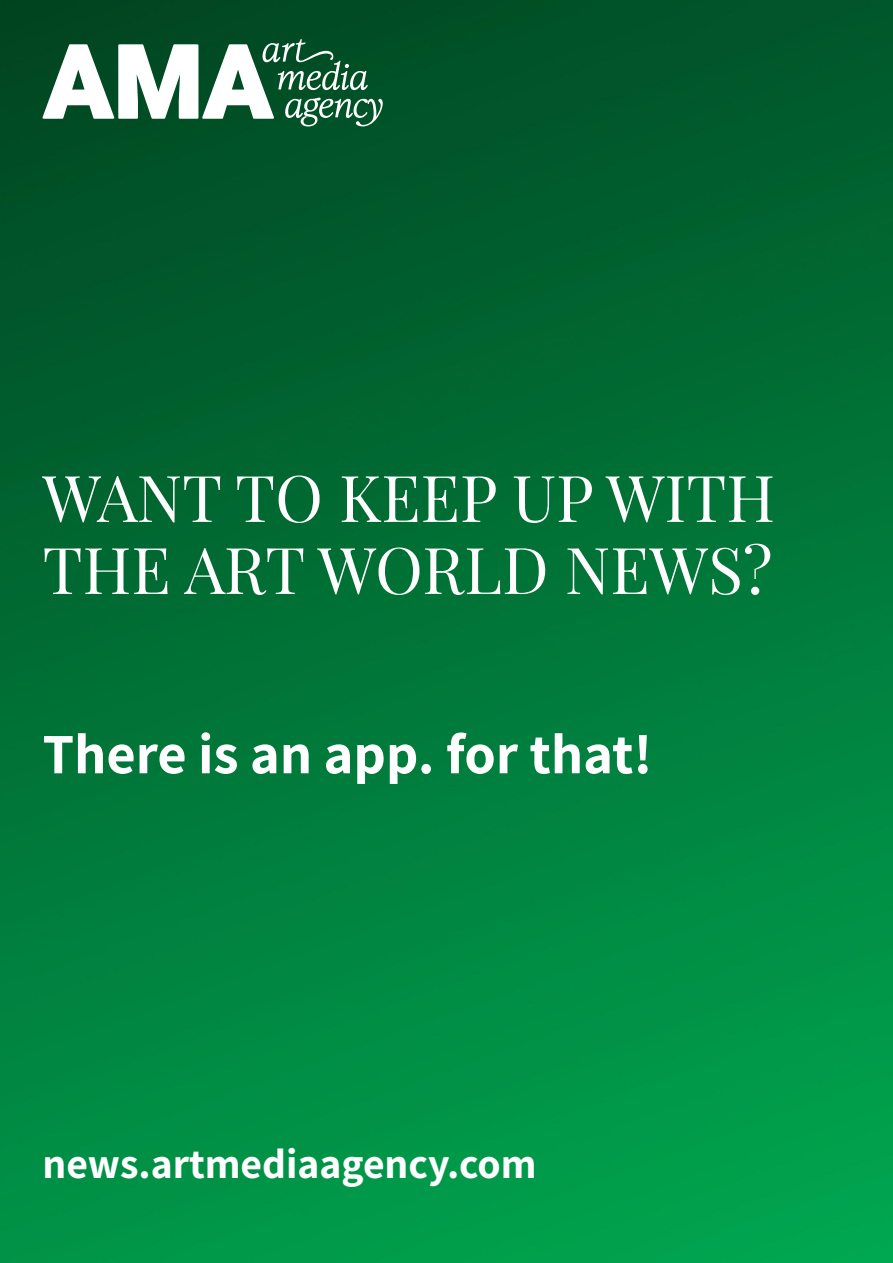
<style>
.page{position:relative;width:893px;height:1263px;background:#fff}
.page>*{position:absolute;margin:0;border:0;box-sizing:border-box;transform-origin:0 0}
.t1{font:64.5px/72px "font 000000002 d 937 f 77";color:#fffefe}
.t2{font:57px "font 000000002 d 937 f 77";color:#fff}
.t3{font:42px "font 000000002 d 937 f 77";color:#fff}
</style>
<div class="page">
<img style="left:0;top:0;width:893px;height:1263px">
<svg style="left:42px;top:39px;width:341px;height:87px"></svg>
<p class="t1" style="left:43px;top:459px;width:734px">WANT TO KEEP UP WITH<br>THE ART WORLD NEWS?</p>
<p class="t2" style="left:43px;top:715px;width:611px">There is an app. for that!</p>
<p class="t3" style="left:43px;top:1135px;width:496px">news.artmediaagency.com</p>
</div>
